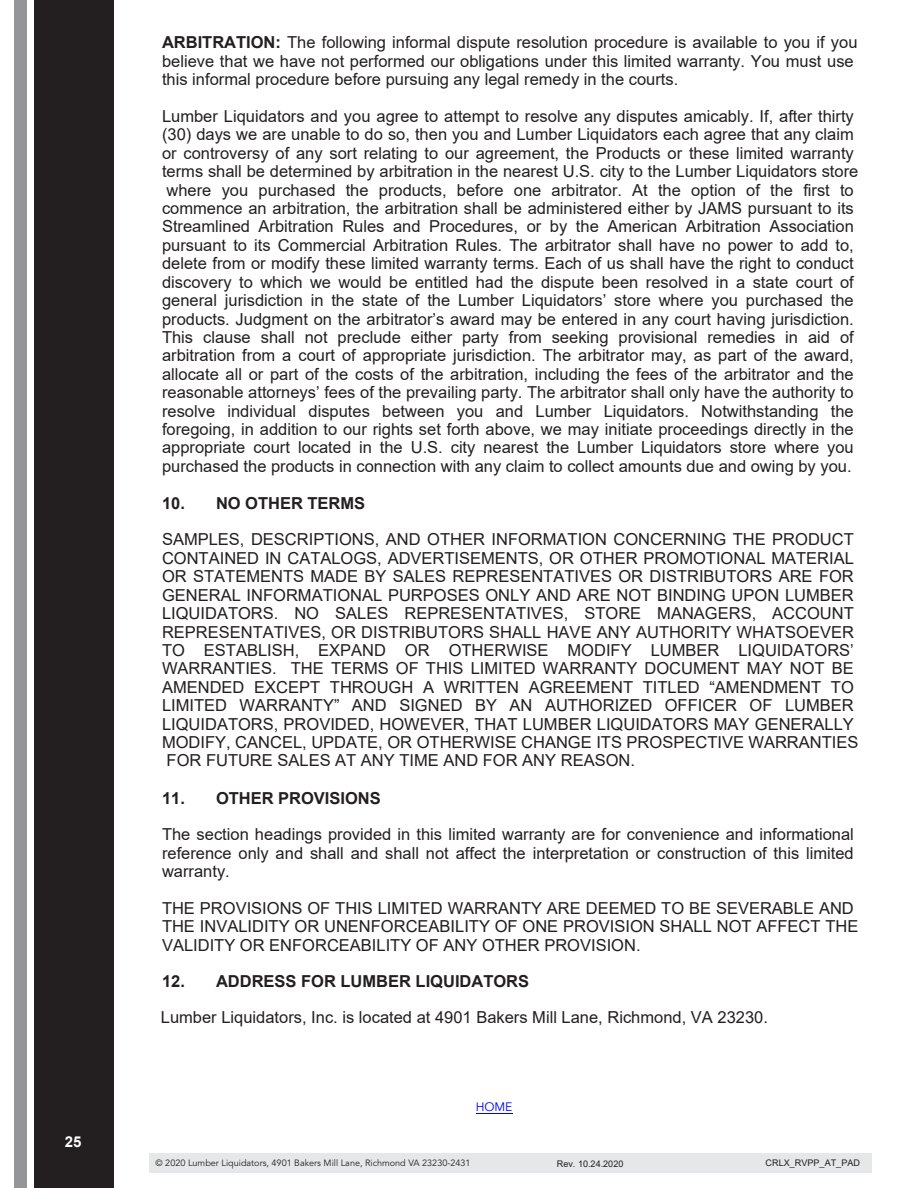
<style>
.page{position:relative;width:918px;height:1188px;background:#fff}
.page>*{position:absolute;margin:0;border:0;box-sizing:border-box;transform-origin:0 0}
.t1{font:16.5px/18.5px "Arial";color:#231f20}
.t2{font:700 16.5px "Arial";color:#231f20}
.t3{font:700 15px "Arial";color:#fff}
.t4{font:12.15px "Avenir";color:#00f}
.t5{font:9.15px "Avenir";color:#231f20}
.t6{font:9.15px "Arial";color:#231f20}
.s1{font-weight:700}
</style>
<div class="page">
<div style="left:14px;top:0;width:12px;height:1188px;background:#939598"></div>
<div style="left:34px;top:0;width:80px;height:1188px;background:#231f20"></div>
<div style="left:149px;top:1153px;width:723px;height:20px;background:#e6e7e9"></div>
<hr style="left:476px;top:1113px;width:36px;height:1px;background:#00f">
<p class="t3" style="left:65px;top:1132px;width:18px">25</p>
<p class="t1" style="left:162px;top:33px;width:697px"><span class="s1">ARBITRATION:</span> The following informal dispute resolution procedure is available to you if you</p>
<p class="t1" style="left:162px;top:52px;width:693px">believe that we have not performed our obligations under this limited warranty. You must use this informal procedure before pursuing any legal remedy in the courts.</p>
<p class="t1" style="left:162px;top:107px;width:698px">Lumber Liquidators and you agree to attempt to resolve any disputes amicably. If, after thirty (30) days we are unable to do so, then you and Lumber Liquidators each agree that any claim or controversy of any sort relating to our agreement, the Products or these limited warranty terms shall be determined by arbitration in the nearest U.S. city to the Lumber Liquidators store where you purchased the products, before one arbitrator. At the option of the first to commence an arbitration, the arbitration shall be administered either by JAMS pursuant to its Streamlined Arbitration Rules and Procedures, or by the American Arbitration Association pursuant to its Commercial Arbitration Rules. The arbitrator shall have no power to add to, delete from or modify these limited warranty terms. Each of us shall have the right to conduct discovery to which we would be entitled had the dispute been resolved in a state court of general jurisdiction in the state of the Lumber Liquidators’ store where you purchased the products. Judgment on the arbitrator’s award may be entered in any court having jurisdiction.<br>This clause shall not preclude either party from seeking provisional remedies in aid of arbitration from a court of appropriate jurisdiction. The arbitrator may, as part of the award, allocate all or part of the costs of the arbitration, including the fees of the arbitrator and the reasonable attorneys’ fees of the prevailing party. The arbitrator shall only have the authority to resolve individual disputes between you and Lumber Liquidators. Notwithstanding the foregoing, in addition to our rights set forth above, we may initiate proceedings directly in the appropriate court located in the U.S. city nearest the Lumber Liquidators store where you purchased the products in connection with any claim to collect amounts due and owing by you.</p>
<p class="t2" style="left:162px;top:494px;width:205px">10. NO OTHER TERMS</p>
<p class="t1" style="left:162px;top:530px;width:698px">SAMPLES, DESCRIPTIONS, AND OTHER INFORMATION CONCERNING THE PRODUCT CONTAINED IN CATALOGS, ADVERTISEMENTS, OR OTHER PROMOTIONAL MATERIAL OR STATEMENTS MADE BY SALES REPRESENTATIVES OR DISTRIBUTORS ARE FOR GENERAL INFORMATIONAL PURPOSES ONLY AND ARE NOT BINDING UPON LUMBER LIQUIDATORS. NO SALES REPRESENTATIVES, STORE MANAGERS, ACCOUNT REPRESENTATIVES, OR DISTRIBUTORS SHALL HAVE ANY AUTHORITY WHATSOEVER TO ESTABLISH, EXPAND OR OTHERWISE MODIFY LUMBER LIQUIDATORS’ WARRANTIES. THE TERMS OF THIS LIMITED WARRANTY DOCUMENT MAY NOT BE AMENDED EXCEPT THROUGH A WRITTEN AGREEMENT TITLED “AMENDMENT TO LIMITED WARRANTY” AND SIGNED BY AN AUTHORIZED OFFICER OF LUMBER LIQUIDATORS, PROVIDED, HOWEVER, THAT LUMBER LIQUIDATORS MAY GENERALLY MODIFY, CANCEL, UPDATE, OR OTHERWISE CHANGE ITS PROSPECTIVE WARRANTIES FOR FUTURE SALES AT ANY TIME AND FOR ANY REASON.</p>
<p class="t2" style="left:162px;top:789px;width:220px">11. OTHER PROVISIONS</p>
<p class="t1" style="left:162px;top:825px;width:693px;text-align:justify">The section headings provided in this limited warranty are for convenience and informational reference only and shall and shall not affect the interpretation or construction of this limited warranty.</p>
<p class="t1" style="left:162px;top:899px;width:698px">THE PROVISIONS OF THIS LIMITED WARRANTY ARE DEEMED TO BE SEVERABLE AND<br>THE INVALIDITY OR UNENFORCEABILITY OF ONE PROVISION SHALL NOT AFFECT THE</p>
<p class="t1" style="left:162px;top:935px;width:480px">VALIDITY OR ENFORCEABILITY OF ANY OTHER PROVISION.</p>
<p class="t2" style="left:162px;top:972px;width:369px">12. ADDRESS FOR LUMBER LIQUIDATORS</p>
<p class="t1" style="left:161px;top:1008px;width:609px">Lumber Liquidators, Inc. is located at 4901 Bakers Mill Lane, Richmond, VA 23230.</p>
<p class="t4" style="left:476px;top:1100px;width:38px">HOME</p>
<p class="t5" style="left:156px;top:1158px;width:317px">© 2020 Lumber Liquidators, 4901 Bakers Mill Lane, Richmond VA 23230-2431</p>
<p class="t6" style="left:557px;top:1157px;width:68px">Rev. 10.24.2020</p>
<p class="t6" style="left:766px;top:1156px;width:96px">CRLX_RVPP_AT_PAD</p>
</div>
